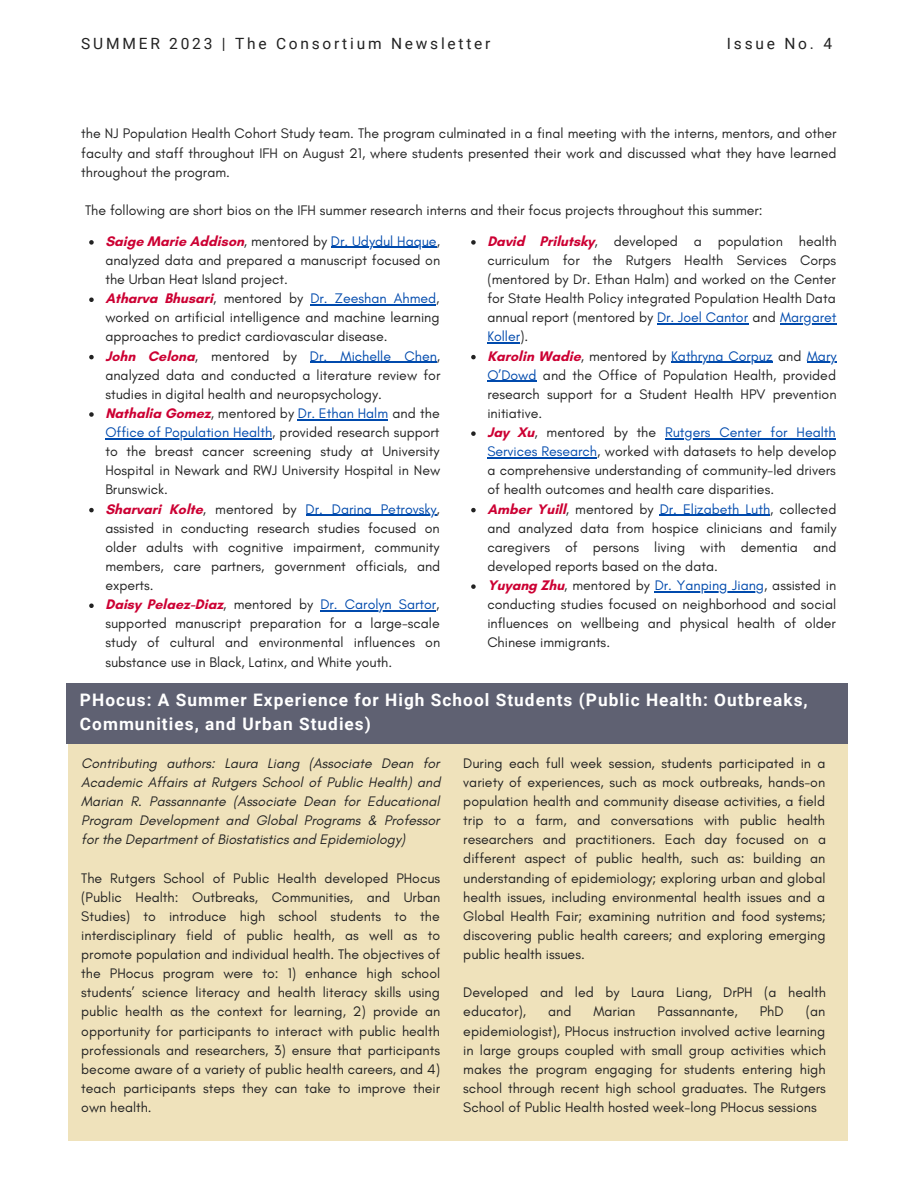
<style>
.page{position:relative;width:918px;height:1188px;background:#fff}
.page>*{position:absolute;margin:0;border:0;box-sizing:border-box;transform-origin:0 0}
.t1{font:700 17.25px/23.7px "Roboto";letter-spacing:.06em;color:#fff}
.t2{font:15.45px "Roboto";letter-spacing:.18em;color:#222}
.t3{font:14.1px/19.2px "Glacial Indifference";color:#222;text-align:justify}
.t4{font:italic 14.1px/19.2px "Glacial Indifference";color:#222;text-align:justify}
.s1{font-weight:700;color:#c03}
.s2{color:#004aad}
</style>
<div class="page">
<div style="left:68px;top:743px;width:780px;height:398px;background:#efe2bb"></div>
<div style="left:67px;top:683px;width:781px;height:60px;background:#5f6172"></div>
<svg style="left:89px;top:240px;width:5px;height:5px"></svg>
<hr style="left:331px;top:247px;width:106px;height:1px;background:#004aad">
<svg style="left:89px;top:298px;width:5px;height:4px"></svg>
<hr style="left:310px;top:304px;width:126px;height:1px;background:#004aad">
<svg style="left:89px;top:355px;width:5px;height:4px"></svg>
<hr style="left:310px;top:362px;width:127px;height:1px;background:#004aad">
<svg style="left:89px;top:412px;width:5px;height:5px"></svg>
<hr style="left:298px;top:419px;width:90px;height:1px;background:#004aad">
<hr style="left:105px;top:438px;width:167px;height:1px;background:#004aad">
<svg style="left:89px;top:508px;width:5px;height:4px"></svg>
<hr style="left:306px;top:515px;width:130px;height:1px;background:#004aad">
<svg style="left:89px;top:604px;width:5px;height:4px"></svg>
<hr style="left:320px;top:610px;width:116px;height:1px;background:#004aad">
<svg style="left:471px;top:240px;width:5px;height:5px"></svg>
<hr style="left:657px;top:323px;width:91px;height:2px;background:#004aad">
<hr style="left:780px;top:323px;width:57px;height:2px;background:#004aad">
<hr style="left:487px;top:343px;width:33px;height:1px;background:#004aad">
<svg style="left:471px;top:355px;width:5px;height:4px"></svg>
<hr style="left:671px;top:362px;width:102px;height:1px;background:#004aad">
<svg style="left:807px;top:362px;width:29px;height:1px"></svg>
<hr style="left:487px;top:381px;width:50px;height:1px;background:#004aad">
<svg style="left:471px;top:431px;width:5px;height:5px"></svg>
<hr style="left:665px;top:438px;width:171px;height:1px;background:#004aad">
<hr style="left:487px;top:457px;width:110px;height:1px;background:#004aad">
<svg style="left:471px;top:508px;width:5px;height:4px"></svg>
<hr style="left:660px;top:515px;width:110px;height:1px;background:#004aad">
<svg style="left:471px;top:584px;width:5px;height:5px"></svg>
<hr style="left:655px;top:591px;width:109px;height:1px;background:#004aad">
<p class="t2" style="left:81px;top:35px;width:411px">SUMMER 2023 | The Consortium Newsletter</p>
<p class="t2" style="left:727px;top:35px;width:107px">Issue No. 4</p>
<p class="t3" style="left:81px;top:124px;width:757px">the NJ Population Health Cohort Study team. The program culminated in a final meeting with the interns, mentors, and other faculty and staff throughout IFH on August 21, where students presented their work and discussed what they have learned throughout the program.</p>
<p class="t3" style="left:85px;top:200px;width:679px">The following are short bios on the IFH summer research interns and their focus projects throughout this summer:</p>
<p class="t3" style="left:105px;top:231px;width:336px"><span class="s1">Saige Marie Addison</span>, mentored by <span class="s2">Dr. Udydul Haque</span>, analyzed data and prepared a manuscript focused on the Urban Heat Island project.</p>
<p class="t3" style="left:105px;top:289px;width:336px"><span class="s1">Atharva Bhusari</span>, mentored by <span class="s2">Dr. Zeeshan Ahmed</span>, worked on artificial intelligence and machine learning approaches to predict cardiovascular disease.</p>
<p class="t3" style="left:105px;top:346px;width:337px"><span class="s1">John Celona</span>, mentored by <span class="s2">Dr. Michelle Chen</span>, analyzed data and conducted a literature review for studies in digital health and neuropsychology.</p>
<p class="t3" style="left:105px;top:403px;width:337px"><span class="s1">Nathalia Gomez</span>, mentored by <span class="s2">Dr. Ethan Halm</span> and the <span class="s2">Office of Population Health</span>, provided research support to the breast cancer screening study at University Hospital in Newark and RWJ University Hospital in New Brunswick.</p>
<p class="t3" style="left:105px;top:499px;width:336px"><span class="s1">Sharvari Kolte</span>, mentored by <span class="s2">Dr. Darina Petrovsky</span>, assisted in conducting research studies focused on older adults with cognitive impairment, community members, care partners, government officials, and experts.</p>
<p class="t3" style="left:105px;top:595px;width:336px"><span class="s1">Daisy Pelaez-Diaz</span>, mentored by <span class="s2">Dr. Carolyn Sartor</span>, supported manuscript preparation for a large-scale study of cultural and environmental influences on substance use in Black, Latinx, and White youth.</p>
<p class="t3" style="left:487px;top:231px;width:351px"><span class="s1">David Prilutsky</span>, developed a population health curriculum for the Rutgers Health Services Corps (mentored by Dr. Ethan Halm) and worked on the Center for State Health Policy integrated Population Health Data annual report (mentored by <span class="s2">Dr. Joel Cantor</span> and <span class="s2">Margaret Koller</span>).</p>
<p class="t3" style="left:487px;top:346px;width:351px"><span class="s1">Karolin Wadie</span>, mentored by <span class="s2">Kathryna Corpuz</span> and <span class="s2">Mary O’Dowd</span> and the Office of Population Health, provided research support for a Student Health HPV prevention initiative.</p>
<p class="t3" style="left:487px;top:422px;width:351px"><span class="s1">Jay Xu</span>, mentored by the <span class="s2">Rutgers Center for Health Services Research</span>, worked with datasets to help develop a comprehensive understanding of community-led drivers of health outcomes and health care disparities.</p>
<p class="t3" style="left:487px;top:499px;width:351px"><span class="s1">Amber Yuill</span>, mentored by <span class="s2">Dr. Elizabeth Luth</span>, collected and analyzed data from hospice clinicians and family caregivers of persons living with dementia and developed reports based on the data.</p>
<p class="t3" style="left:487px;top:575px;width:351px"><span class="s1">Yuyang Zhu</span>, mentored by <span class="s2">Dr. Yanping Jiang</span>, assisted in conducting studies focused on neighborhood and social influences on wellbeing and physical health of older Chinese immigrants.</p>
<p class="t1" style="left:80px;top:689px;width:729px">PHocus: A Summer Experience for High School Students (Public Health: Outbreaks,<br>Communities, and Urban Studies)</p>
<p class="t3" style="left:463px;top:753px;width:364px">During each full week session, students participated in a variety of experiences, such as mock outbreaks, hands-on population health and community disease activities, a field trip to a farm, and conversations with public health researchers and practitioners. Each day focused on a different aspect of public health, such as: building an understanding of epidemiology; exploring urban and global health issues, including environmental health issues and a Global Health Fair; examining nutrition and food systems; discovering public health careers; and exploring emerging public health issues.</p>
<p class="t3" style="left:463px;top:983px;width:364px">Developed and led by Laura Liang, DrPH (a health educator),</p>
<p class="t4" style="left:81px;top:753px;width:361px">Contributing authors: Laura Liang (Associate Dean for Academic Affairs at Rutgers School of Public Health) and Marian R. Passannante (Associate Dean for Educational Program Development and Global Programs &amp; Professor for the Department of Biostatistics and Epidemiology)</p>
<p class="t3" style="left:81px;top:868px;width:361px">The Rutgers School of Public Health developed PHocus (Public Health: Outbreaks, Communities, and Urban Studies) to introduce high school students to the interdisciplinary field of public health, as well as to promote population and individual health. The objectives of the PHocus program were to: 1) enhance high school students’ science literacy and health literacy skills using public health as the context for learning, 2) provide an opportunity for participants to interact with public health professionals and researchers, 3) ensure that participants become aware of a variety of public health careers, and 4) teach participants steps they can take to improve their own health.</p>
<p class="t3" style="left:463px;top:1002px;width:364px;text-indent:342px">(an epidemiologist), PHocus instruction involved active learning in large groups coupled with small group activities which makes the program engaging for students entering high school through recent high school graduates. The Rutgers School of Public Health hosted week-long PHocus sessions</p>
<p class="t3" style="left:548px;top:1002px;width:25px">and</p>
<p class="t3" style="left:594px;top:1002px;width:44px">Marian</p>
<p class="t3" style="left:658px;top:1002px;width:82px">Passannante,</p>
<p class="t3" style="left:760px;top:1002px;width:25px">PhD</p>
</div>
